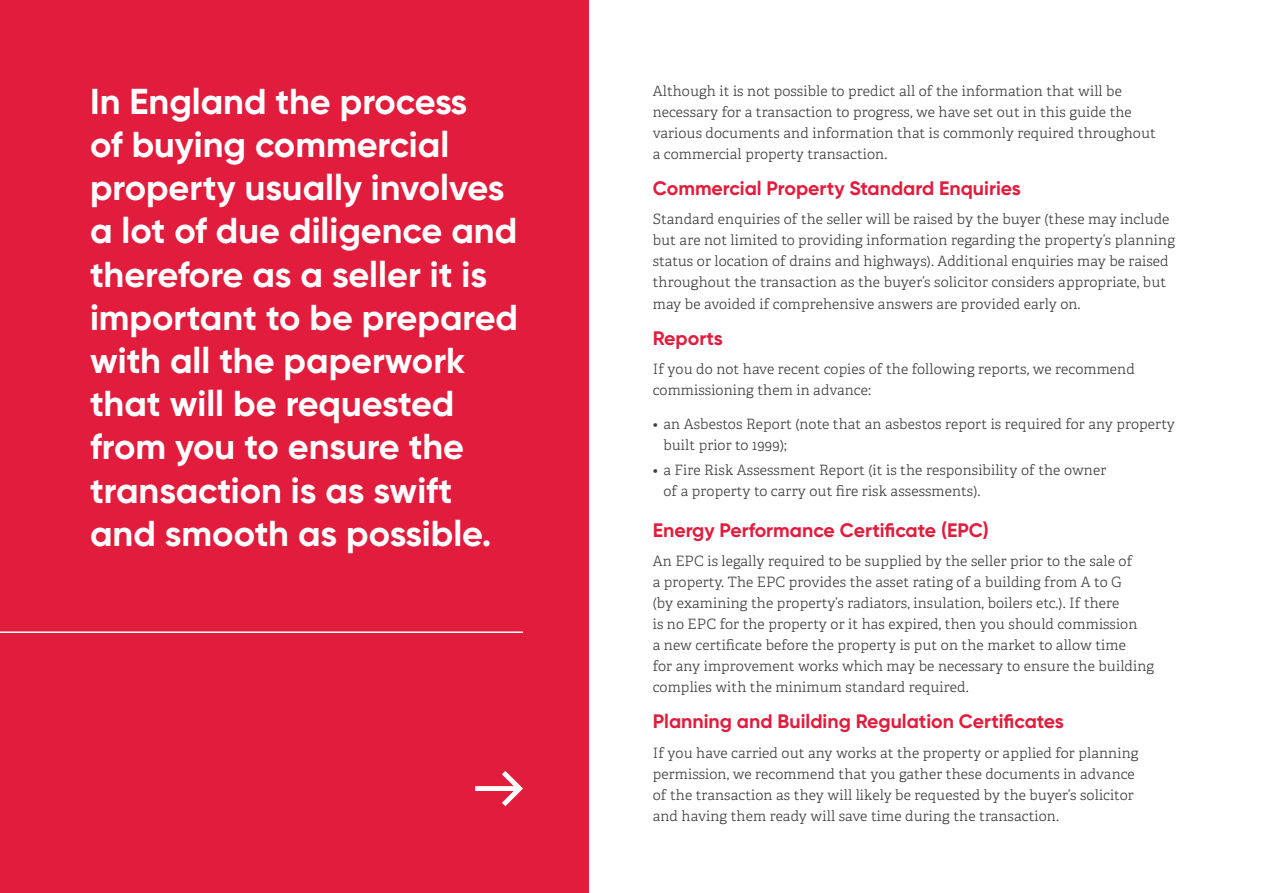
<style>
.page{position:relative;width:1263px;height:893px;background:#fff}
.page>*{position:absolute;margin:0;border:0;box-sizing:border-box;transform-origin:0 0}
.t1{font:700 36px/43.2px "Gilroy";color:#fff}
.t2{font:700 19.5px "Gilroy";color:#e11c3c}
.t3{font:300 14.25px/21px "Adelle";letter-spacing:.01em;color:#414042}
</style>
<div class="page">
<div style="left:0;top:0;width:589px;height:893px;background:#e11c3c"></div>
<svg style="left:475px;top:771px;width:48px;height:35px"></svg>
<hr style="left:0;top:631px;width:523px;height:2px;background:#fff">
<p class="t1" style="left:90px;top:79px;width:429px">In England the process<br>of buying commercial property usually involves a lot of due diligence and therefore as a seller it is important to be prepared with all the paperwork that will be requested from you to ensure the transaction is as swift and smooth as possible.</p>
<p class="t3" style="left:653px;top:81px;width:505px">Although it is not possible to predict all of the information that will be necessary for a transaction to progress, we have set out in this guide the various documents and information that is commonly required throughout a commercial property transaction.</p>
<h2 class="t2" style="left:653px;top:176px;width:370px">Commercial Property Standard Enquiries</h2>
<p class="t3" style="left:653px;top:209px;width:524px">Standard enquiries of the seller will be raised by the buyer (these may include but are not limited to providing information regarding the property’s planning status or location of drains and highways). Additional enquiries may be raised throughout the transaction as the buyer’s solicitor considers appropriate, but may be avoided if comprehensive answers are provided early on.</p>
<h2 class="t2" style="left:653px;top:326px;width:72px">Reports</h2>
<p class="t3" style="left:653px;top:359px;width:484px">If you do not have recent copies of the following reports, we recommend commissioning them in advance:</p>
<p class="t3" style="left:663px;top:414px;width:513px;text-indent:-11px">• an Asbestos Report (note that an asbestos report is required for any property built prior to 1999);</p>
<p class="t3" style="left:663px;top:460px;width:444px;text-indent:-11px">• a Fire Risk Assessment Report (it is the responsibility of the owner of a property to carry out fire risk assessments).</p>
<h2 class="t2" style="left:653px;top:518px;width:338px">Energy Performance Certificate (EPC)</h2>
<p class="t3" style="left:653px;top:551px;width:503px">An EPC is legally required to be supplied by the seller prior to the sale of<br>a property. The EPC provides the asset rating of a building from A to G<br>(by examining the property’s radiators, insulation, boilers etc.). If there<br>is no EPC for the property or it has expired, then you should commission<br>a new certificate before the property is put on the market to allow time<br>for any improvement works which may be necessary to ensure the building complies with the minimum standard required.</p>
<h2 class="t2" style="left:653px;top:709px;width:413px">Planning and Building Regulation Certificates</h2>
<p class="t3" style="left:653px;top:742px;width:487px">If you have carried out any works at the property or applied for planning permission, we recommend that you gather these documents in advance of the transaction as they will likely be requested by the buyer’s solicitor and having them ready will save time during the transaction.</p>
</div>
